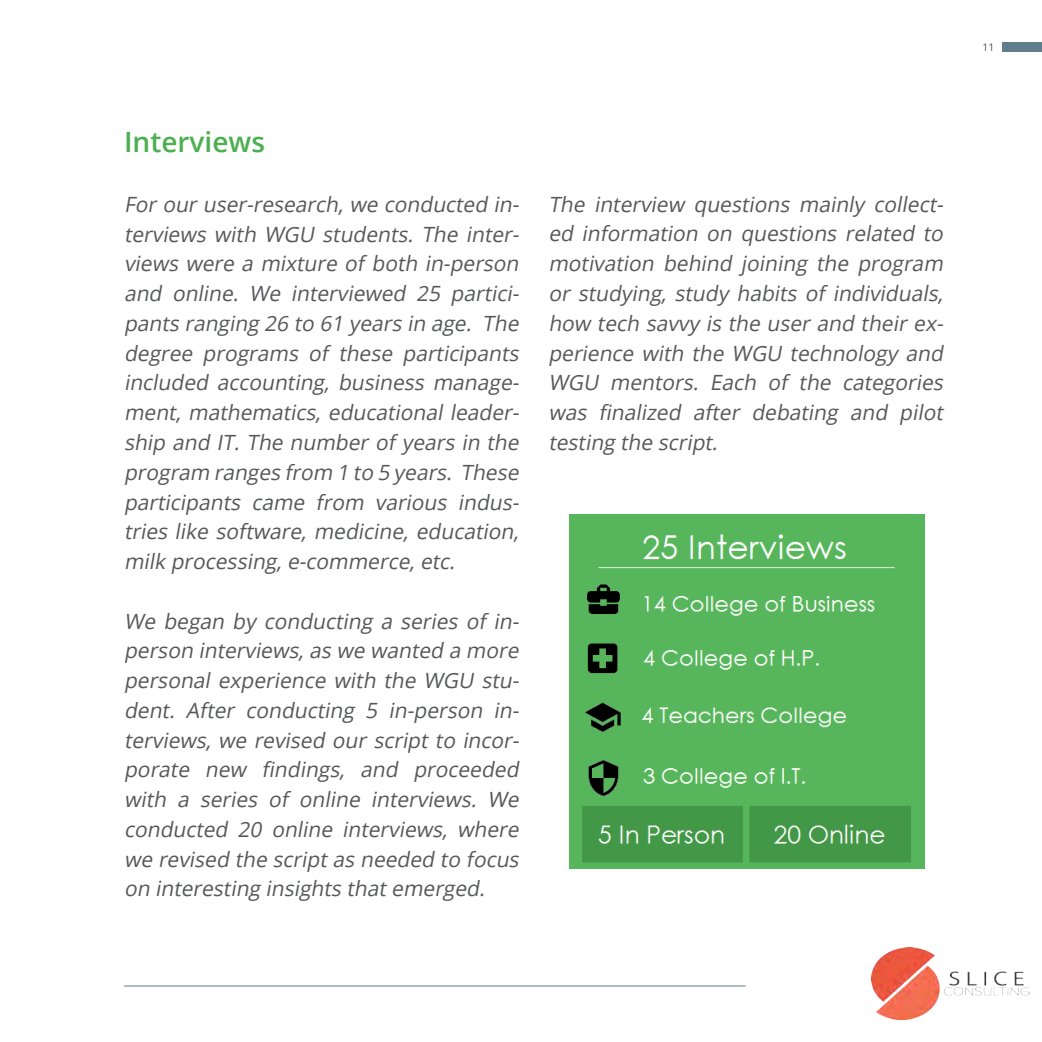
<style>
.page{position:relative;width:1042px;height:1042px;background:#fff}
.page>*{position:absolute;margin:0;border:0;box-sizing:border-box;transform-origin:0 0}
.t1{font:600 28px "Open Sans";color:#4caf50}
.t2{font:italic 21px/29.8px "Open Sans";color:#57585a;text-align:justify}
.t3{font:10.5px "Open Sans";color:#57585a}
</style>
<div class="page">
<div style="left:1002px;top:42px;width:40px;height:9px;background:#607d8b"></div>
<hr style="left:124px;top:985px;width:621px;height:1px;background:#607d8b">
<img style="left:872px;top:948px;width:157px;height:71px">
<img style="left:569px;top:514px;width:355px;height:355px">
<h1 class="t1" style="left:124px;top:122px;width:142px">Interviews</h1>
<p class="t2" style="left:124px;top:189px;width:401px">For our user-research, we conducted in&shy;terviews with WGU students. The inter&shy;views were a mixture of both in-person and online. We interviewed 25 partici&shy;pants ranging 26 to 61 years in age. The degree programs of these participants included accounting, business manage&shy;ment, mathematics, educational leader&shy;ship and IT. The number of years in the program ranges from 1 to 5 years. These participants came from various indus&shy;tries like software, medicine, education, milk processing,e-commerce,etc.</p>
<p class="t2" style="left:124px;top:605px;width:401px">We began by conducting a series of in&shy;person interviews,as we wanted a more personal experience with the WGU stu&shy;dent. After conducting 5 in-person in&shy;terviews, we revised our script to incor&shy;porate new findings, and proceeded with a series of online interviews. We conducted 20 online interviews, where we revised the scriptas needed to focus on interesting insights thatemerged.</p>
<p class="t2" style="left:548px;top:189px;width:401px">The interview questions mainly collect&shy;ed information on questions related to motivation behind joining the program or studying, study habits of individuals, how tech savvy is the user and their ex&shy;perience with the WGU technology and WGU mentors. Each of the categories was finalized after debating and pilot testing the script.</p>
<p class="t3" style="left:982px;top:40px;width:14px">11</p>
</div>
